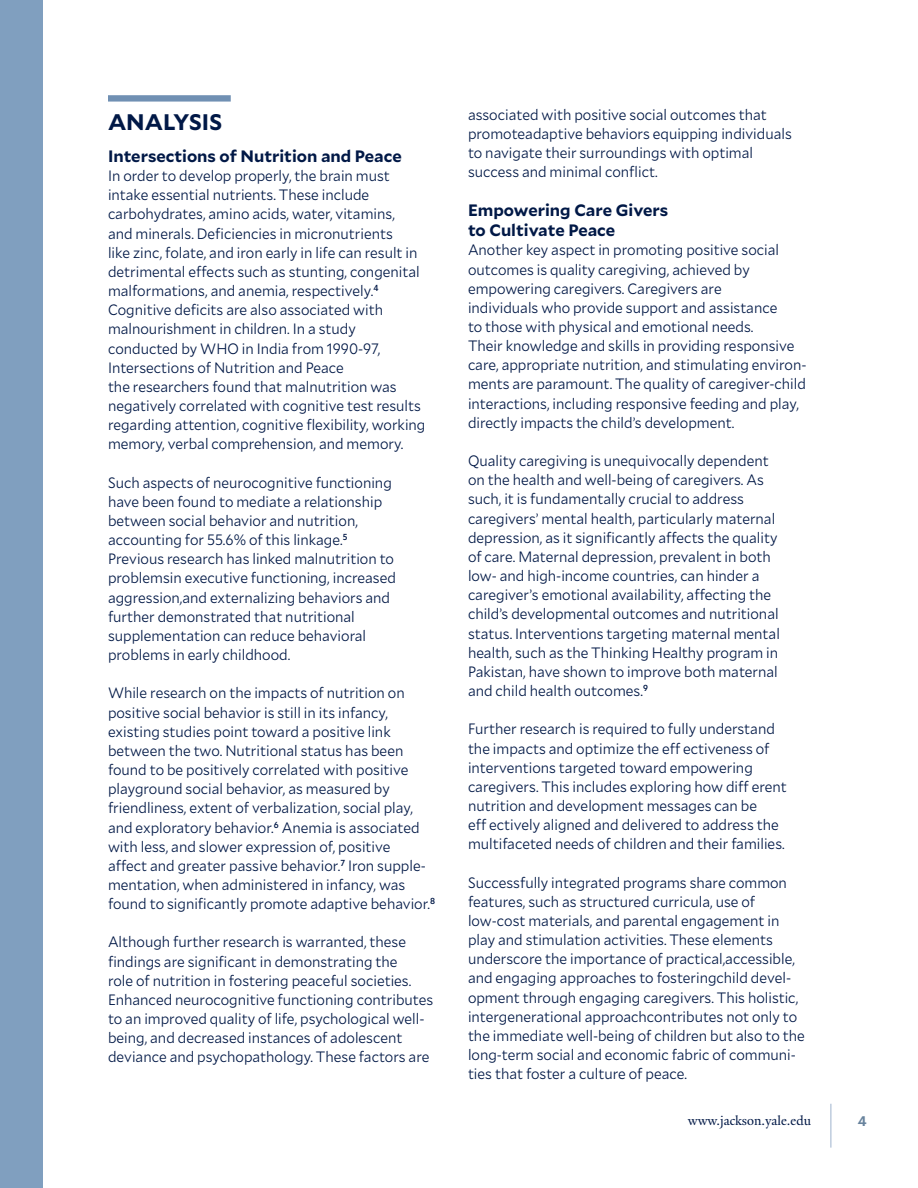
<style>
.page{position:relative;width:918px;height:1188px;background:#fff}
.page>*{position:absolute;margin:0;border:0;box-sizing:border-box;transform-origin:0 0}
.t1{font:700 22.5px "Mallory";color:#001846}
.t2{font:700 16.5px/19.8px "Mallory";color:#001846}
.t3{font:300 15px/19.2px "Mallory Compact";color:#001846}
.t4{font:13.8px "Yale New";color:#001846}
.t5{font:700 13.8px "Mallory";color:#68839d}
</style>
<div class="page">
<hr style="left:831px;top:1104px;width:1px;height:44px;background:#9db3cd">
<div style="left:0;top:0;width:43px;height:1188px;background:#809fbf"></div>
<div style="left:108px;top:95px;width:123px;height:7px;background:#7090b3"></div>
<p class="t1" style="left:108px;top:105px;width:116px">ANALYSIS</p>
<p class="t2" style="left:108px;top:145px;width:295px">Intersections of Nutrition and Peace</p>
<p class="t3" style="left:108px;top:166px;width:283px">In order to develop properly, the brain must</p>
<p class="t3" style="left:108px;top:185px;width:263px">intake essential nutrients. These include</p>
<p class="t3" style="left:108px;top:204px;width:288px">carbohydrates, amino acids, water, vitamins,</p>
<p class="t3" style="left:108px;top:223px;width:286px">and minerals. Deficiencies in micronutrients</p>
<p class="t3" style="left:108px;top:242px;width:311px">like zinc, folate, and iron early in life can result in</p>
<p class="t3" style="left:108px;top:261px;width:313px">detrimental effects such as stunting, congenital</p>
<p class="t3" style="left:108px;top:280px;width:272px">malformations, and anemia, respectively.<sup>4</sup></p>
<p class="t3" style="left:108px;top:300px;width:277px">Cognitive deficits are also associated with</p>
<p class="t3" style="left:108px;top:319px;width:249px">malnourishment in children. In a study</p>
<p class="t3" style="left:108px;top:338px;width:274px">conducted by WHO in India from 1990-97,</p>
<p class="t3" style="left:108px;top:357px;width:237px">Intersections of Nutrition and Peace</p>
<p class="t3" style="left:108px;top:376px;width:290px">the researchers found that malnutrition was</p>
<p class="t3" style="left:108px;top:395px;width:315px">negatively correlated with cognitive test results</p>
<p class="t3" style="left:108px;top:415px;width:319px">regarding attention, cognitive flexibility, working</p>
<p class="t3" style="left:108px;top:434px;width:297px">memory, verbal comprehension, and memory.</p>
<p class="t3" style="left:108px;top:472px;width:285px">Such aspects of neurocognitive functioning</p>
<p class="t3" style="left:108px;top:491px;width:276px">have been found to mediate a relationship</p>
<p class="t3" style="left:108px;top:510px;width:251px">between social behavior and nutrition,</p>
<p class="t3" style="left:108px;top:530px;width:289px">accounting for 55.6% of this linkage.<sup>5<br></sup>Previous research has linked malnutrition to problemsin executive functioning, increased aggression,and externalizing behaviors and further demonstrated that nutritional supplementation can reduce behavioral problems in early childhood.</p>
<p class="t3" style="left:108px;top:683px;width:329px">While research on the impacts of nutrition on positive social behavior is still in its infancy, existing studies point toward a positive link between the two. Nutritional status has been found to be positively correlated with positive playground social behavior, as measured by friendliness, extent of verbalization, social play, and exploratory behavior.<sup>6</sup> Anemia is associated with less, and slower expression of, positive<br>affect and greater passive behavior.<sup>7</sup> Iron supple&shy;mentation, when administered in infancy, was found to significantly promote adaptive behavior.<sup>8</sup></p>
<p class="t3" style="left:108px;top:932px;width:300px">Although further research is warranted, these</p>
<p class="t3" style="left:108px;top:951px;width:291px">findings are significant in demonstrating the</p>
<p class="t3" style="left:108px;top:970px;width:305px">role of nutrition in fostering peaceful societies.</p>
<p class="t3" style="left:108px;top:989px;width:327px">Enhanced neurocognitive functioning contributes to an improved quality of life, psychological well&shy;being, and decreased instances of adolescent deviance and psychopathology. These factors are</p>
<p class="t3" style="left:468px;top:104px;width:325px">associated with positive social outcomes that promoteadaptive behaviors equipping individuals to navigate their surroundings with optimal success and minimal conflict.</p>
<p class="t2" style="left:468px;top:200px;width:202px">Empowering Care Givers to Cultivate Peace</p>
<p class="t3" style="left:468px;top:240px;width:313px">Another key aspect in promoting positive social outcomes is quality caregiving, achieved by empowering caregivers. Caregivers are</p>
<p class="t3" style="left:468px;top:297px;width:311px">individuals who provide support and assistance</p>
<p class="t3" style="left:468px;top:316px;width:287px">to those with physical and emotional needs.</p>
<p class="t3" style="left:468px;top:336px;width:340px">Their knowledge and skills in providing responsive care, appropriate nutrition, and stimulating environ&shy;ments are paramount. The quality of caregiver-child interactions, including responsive feeding and play, directly impacts the child’s development.</p>
<p class="t3" style="left:468px;top:451px;width:302px">Quality caregiving is unequivocally dependent</p>
<p class="t3" style="left:468px;top:470px;width:297px">on the health and well-being of caregivers. As</p>
<p class="t3" style="left:468px;top:489px;width:277px">such, it is fundamentally crucial to address</p>
<p class="t3" style="left:468px;top:508px;width:309px">caregivers’ mental health, particularly maternal</p>
<p class="t3" style="left:468px;top:527px;width:311px">depression, as it significantly affects the quality</p>
<p class="t3" style="left:468px;top:546px;width:304px">of care. Maternal depression, prevalent in both</p>
<p class="t3" style="left:468px;top:565px;width:293px">low- and high-income countries, can hinder a</p>
<p class="t3" style="left:468px;top:585px;width:305px">caregiver’s emotional availability, affecting the</p>
<p class="t3" style="left:468px;top:604px;width:312px">child’s developmental outcomes and nutritional</p>
<p class="t3" style="left:468px;top:623px;width:313px">status. Interventions targeting maternal mental</p>
<p class="t3" style="left:468px;top:642px;width:312px">health, such as the Thinking Healthy program in</p>
<p class="t3" style="left:468px;top:661px;width:311px">Pakistan, have shown to improve both maternal</p>
<p class="t3" style="left:468px;top:680px;width:182px">and child health outcomes.<sup>9</sup></p>
<p class="t3" style="left:468px;top:719px;width:308px">Further research is required to fully understand</p>
<p class="t3" style="left:468px;top:738px;width:303px">the impacts and optimize the eff ectiveness of</p>
<p class="t3" style="left:468px;top:757px;width:286px">interventions targeted toward empowering</p>
<p class="t3" style="left:468px;top:776px;width:320px">caregivers. This includes exploring how diff erent</p>
<p class="t3" style="left:468px;top:795px;width:291px">nutrition and development messages can be</p>
<p class="t3" style="left:468px;top:815px;width:312px">eff ectively aligned and delivered to address the</p>
<p class="t3" style="left:468px;top:834px;width:318px">multifaceted needs of children and their families.</p>
<p class="t3" style="left:468px;top:872px;width:321px">Successfully integrated programs share common</p>
<p class="t3" style="left:468px;top:891px;width:289px">features, such as structured curricula, use of</p>
<p class="t3" style="left:468px;top:910px;width:313px">low-cost materials, and parental engagement in</p>
<p class="t3" style="left:468px;top:929px;width:307px">play and stimulation activities. These elements</p>
<p class="t3" style="left:468px;top:949px;width:338px">underscore the importance of practical,accessible, and engaging approaches to fosteringchild devel&shy;opment through engaging caregivers. This holistic, intergenerational approachcontributes not only to the immediate well-being of children but also to the long-term social and economic fabric of communi&shy;ties that foster a culture of peace.</p>
<p class="t4" style="left:688px;top:1112px;width:125px">www.jackson.yale.edu</p>
<p class="t5" style="left:858px;top:1110px;width:10px">4</p>
</div>
